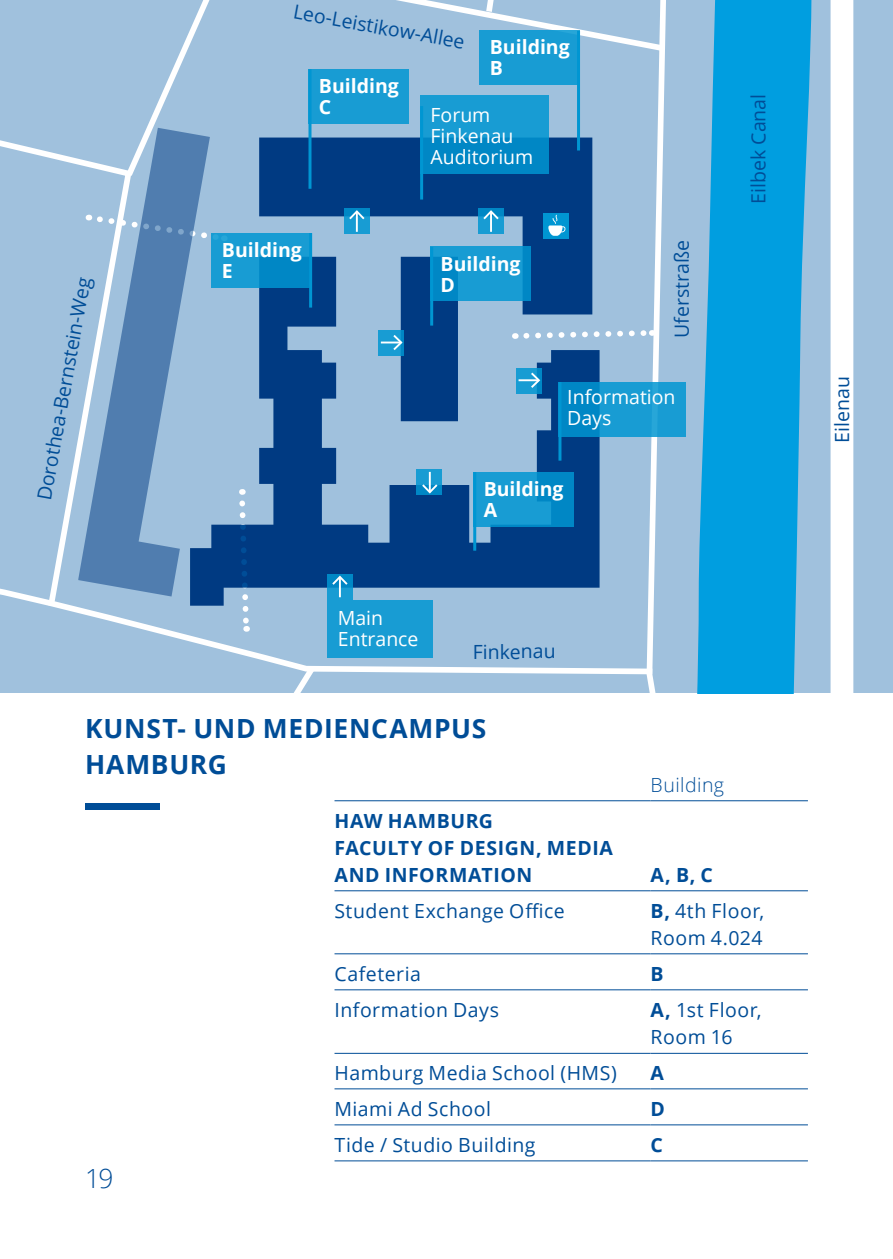
<style>
.page{position:relative;width:893px;height:1259px;background:#fff}
.page>*{position:absolute;margin:0;border:0;box-sizing:border-box;transform-origin:0 0}
.Fließtext{font:700 26.4px/36px "Open Sans";letter-spacing:.025em;color:#004d97}
.t1{font:300 26.4px "Open Sans";color:#004d97}
.Fließtext-2{font:19.5px/27px "Open Sans";letter-spacing:.025em;color:#004d97}
.Fließtext-3{font:700 19.5px/27px "Open Sans";letter-spacing:.03em;color:#004d97}
.t2{font:19.5px/21px "Open Sans";color:#fff}
.t3{font:700 19.5px "Open Sans";color:#fff}
.Fließtext-4{font:19.5px "Open Sans";color:#004d97}
.Fließtext-5{font:300 19.5px "Open Sans";letter-spacing:.02em;color:#004d97}
.Fließtext-6{font:19.5px "Open Sans";letter-spacing:-.005em;color:#004d97}
.s1{font-weight:700}
</style>
<div class="page">
<div style="left:0;top:0;width:893px;height:693px;background:#a0c1dd"></div>
<svg style="left:0;top:182px;width:679px;height:511px"></svg>
<svg style="left:0;top:0;width:666px;height:182px"></svg>
<div style="left:830px;top:0;width:23px;height:693px;background:#fff"></div>
<svg style="left:697px;top:0;width:115px;height:693px;fill:#009ee0"></svg>
<hr style="left:334px;top:989px;width:317px;height:1px;background:#004d97">
<hr style="left:651px;top:989px;width:157px;height:1px;background:#004d97">
<hr style="left:334px;top:1052px;width:317px;height:2px;background:#004d97">
<hr style="left:651px;top:1052px;width:157px;height:2px;background:#004d97">
<hr style="left:334px;top:1088px;width:317px;height:1px;background:#004d97">
<hr style="left:651px;top:1088px;width:157px;height:1px;background:#004d97">
<hr style="left:334px;top:1124px;width:317px;height:1px;background:#004d97">
<hr style="left:651px;top:1124px;width:157px;height:1px;background:#004d97">
<hr style="left:334px;top:800px;width:317px;height:1px;background:#004d97">
<hr style="left:651px;top:800px;width:157px;height:1px;background:#004d97">
<hr style="left:334px;top:890px;width:317px;height:1px;background:#004d97">
<hr style="left:651px;top:890px;width:157px;height:1px;background:#004d97">
<hr style="left:334px;top:953px;width:317px;height:1px;background:#004d97">
<hr style="left:651px;top:953px;width:157px;height:1px;background:#004d97">
<hr style="left:334px;top:1160px;width:317px;height:1px;background:#004d97">
<hr style="left:651px;top:1160px;width:157px;height:1px;background:#004d97">
<div style="left:85px;top:803px;width:75px;height:7px;background:#004d97"></div>
<div style="left:309px;top:69px;width:100px;height:54px;background:#189cd3"></div>
<hr style="left:308px;top:69px;width:3px;height:120px;background:#0096d2">
<svg style="left:433px;top:247px;width:98px;height:54px;fill:#189cd3"></svg>
<hr style="left:430px;top:247px;width:3px;height:78px;background:#0096d2">
<div style="left:473px;top:472px;width:101px;height:54px;background:linear-gradient(to right,#20a3d8,#0188c6)"></div>
<hr style="left:473px;top:472px;width:3px;height:78px;background:#0096d2">
<div style="left:559px;top:382px;width:127px;height:54px;background:linear-gradient(to right,#0088c6,#22a4d8)"></div>
<hr style="left:558px;top:382px;width:3px;height:78px;background:#0096d2">
<div style="left:479px;top:31px;width:101px;height:54px;background:#189cd3"></div>
<hr style="left:577px;top:31px;width:3px;height:119px;background:#0096d2">
<svg style="left:212px;top:233px;width:97px;height:54px;fill:#189cd3"></svg>
<hr style="left:309px;top:233px;width:3px;height:74px;background:#0096d2">
<div style="left:420px;top:95px;width:129px;height:79px;background:linear-gradient(to right,#0e93cd,#0d92cc)"></div>
<hr style="left:420px;top:106px;width:3px;height:93px;background:#0096d2">
<div style="left:543px;top:213px;width:25px;height:25px;background:#0096d2"></div>
<svg style="left:548px;top:215px;width:18px;height:21px"></svg>
<div style="left:344px;top:208px;width:26px;height:26px;background:linear-gradient(to bottom,#0288c6,#1fa2d7)"></div>
<hr style="left:356px;top:211px;width:2px;height:21px;background:#fff">
<svg style="left:347px;top:209px;width:20px;height:12px"></svg>
<div style="left:479px;top:208px;width:25px;height:26px;background:linear-gradient(to bottom,#0288c6,#1fa2d7)"></div>
<hr style="left:490px;top:211px;width:2px;height:21px;background:#fff">
<svg style="left:481px;top:209px;width:20px;height:12px"></svg>
<div style="left:516px;top:368px;width:26px;height:25px;background:linear-gradient(to right,#22a4d8,#098fcb)"></div>
<hr style="left:519px;top:379px;width:20px;height:2px;background:#fff">
<svg style="left:529px;top:370px;width:13px;height:20px"></svg>
<svg style="left:379px;top:330px;width:25px;height:26px"></svg>
<hr style="left:381px;top:341px;width:20px;height:2px;background:#fff">
<svg style="left:391px;top:333px;width:13px;height:19px"></svg>
<div style="left:417px;top:469px;width:25px;height:26px;background:linear-gradient(to bottom,#22a4d8,#0085c4)"></div>
<hr style="left:429px;top:472px;width:2px;height:20px;background:#fff">
<svg style="left:420px;top:482px;width:19px;height:13px"></svg>
<div style="left:327px;top:599px;width:106px;height:58px;background:#189cd3"></div>
<svg style="left:327px;top:574px;width:26px;height:25px"></svg>
<hr style="left:339px;top:577px;width:2px;height:20px;background:#fff">
<svg style="left:330px;top:574px;width:20px;height:13px"></svg>
<p class="Fließtext-2" style="left:30px;top:497px;width:228px;rotate:-80deg">Dorothea-Bernstein-Weg</p>
<p class="Fließtext-2" style="left:296px;top:-2px;width:175px;rotate:10deg">Leo-Leistikow-Allee</p>
<p class="t3" style="left:490px;top:34px;width:81px">Building</p>
<p class="t3" style="left:490px;top:55px;width:15px">B</p>
<p class="t3" style="left:319px;top:72px;width:81px">Building</p>
<p class="t3" style="left:319px;top:93px;width:14px">C</p>
<p class="t3" style="left:222px;top:236px;width:81px">Building</p>
<p class="t3" style="left:222px;top:257px;width:12px">E</p>
<p class="t2" style="left:431px;top:103px;width:61px">Forum</p>
<p class="t2" style="left:431px;top:124px;width:84px">Finkenau</p>
<p class="t2" style="left:431px;top:145px;width:104px">Auditorium</p>
<p class="t3" style="left:441px;top:250px;width:81px">Building</p>
<p class="t3" style="left:441px;top:271px;width:16px">D</p>
<p class="Fließtext-4" style="left:668px;top:338px;width:99px;rotate:-90deg">Uferstraße</p>
<p class="t2" style="left:567px;top:386px;width:110px">Information</p>
<p class="t2" style="left:567px;top:407px;width:46px">Days</p>
<p class="t3" style="left:484px;top:475px;width:81px">Building</p>
<p class="t3" style="left:484px;top:496px;width:15px">A</p>
<p class="Fließtext-4" style="left:745px;top:204px;width:111px;rotate:-90deg">Eilbek Canal</p>
<p class="t2" style="left:338px;top:607px;width:82px">Main<br>Entrance</p>
<p class="Fließtext-6" style="left:473px;top:638px;width:85px">Finkenau</p>
<p class="Fließtext" style="left:85px;top:710px;width:403px">KUNST- UND MEDIENCAMPUS<br>HAMBURG</p>
<p class="Fließtext-3" style="left:334px;top:807px;width:280px">HAW HAMBURG<br>FACULTY OF DESIGN, MEDIA<br>AND INFORMATION</p>
<p class="Fließtext-5" style="left:651px;top:772px;width:75px">Building</p>
<p class="Fließtext-3" style="left:651px;top:861px;width:64px">A, B, C</p>
<h1 class="t1" style="left:85px;top:1160px;width:30px">19</h1>
<p class="Fließtext-2" style="left:334px;top:897px;width:232px">Student Exchange Office</p>
<p class="Fließtext-2" style="left:651px;top:897px;width:115px"><span class="s1">B,</span> 4th Floor,<br>Room 4.024</p>
<p class="Fließtext-2" style="left:334px;top:960px;width:88px">Cafeteria</p>
<p class="Fließtext-3" style="left:651px;top:960px;width:15px">B</p>
<p class="Fließtext-2" style="left:334px;top:996px;width:166px">Information Days</p>
<p class="Fließtext-2" style="left:651px;top:996px;width:113px"><span class="s1">A,</span> 1st Floor,</p>
<p class="Fließtext-2" style="left:651px;top:1023px;width:84px">Room 16</p>
<p class="Fließtext-2" style="left:334px;top:1059px;width:284px">Hamburg Media School (HMS)</p>
<p class="Fließtext-3" style="left:651px;top:1059px;width:15px">A</p>
<p class="Fließtext-2" style="left:334px;top:1095px;width:158px">Miami Ad School</p>
<p class="Fließtext-3" style="left:651px;top:1095px;width:16px">D</p>
<p class="Fließtext-2" style="left:334px;top:1131px;width:203px">Tide / Studio Building</p>
<p class="Fließtext-3" style="left:651px;top:1131px;width:14px">C</p>
<p class="Fließtext-4" style="left:829px;top:443px;width:68px;rotate:-90deg">Eilenau</p>
</div>
